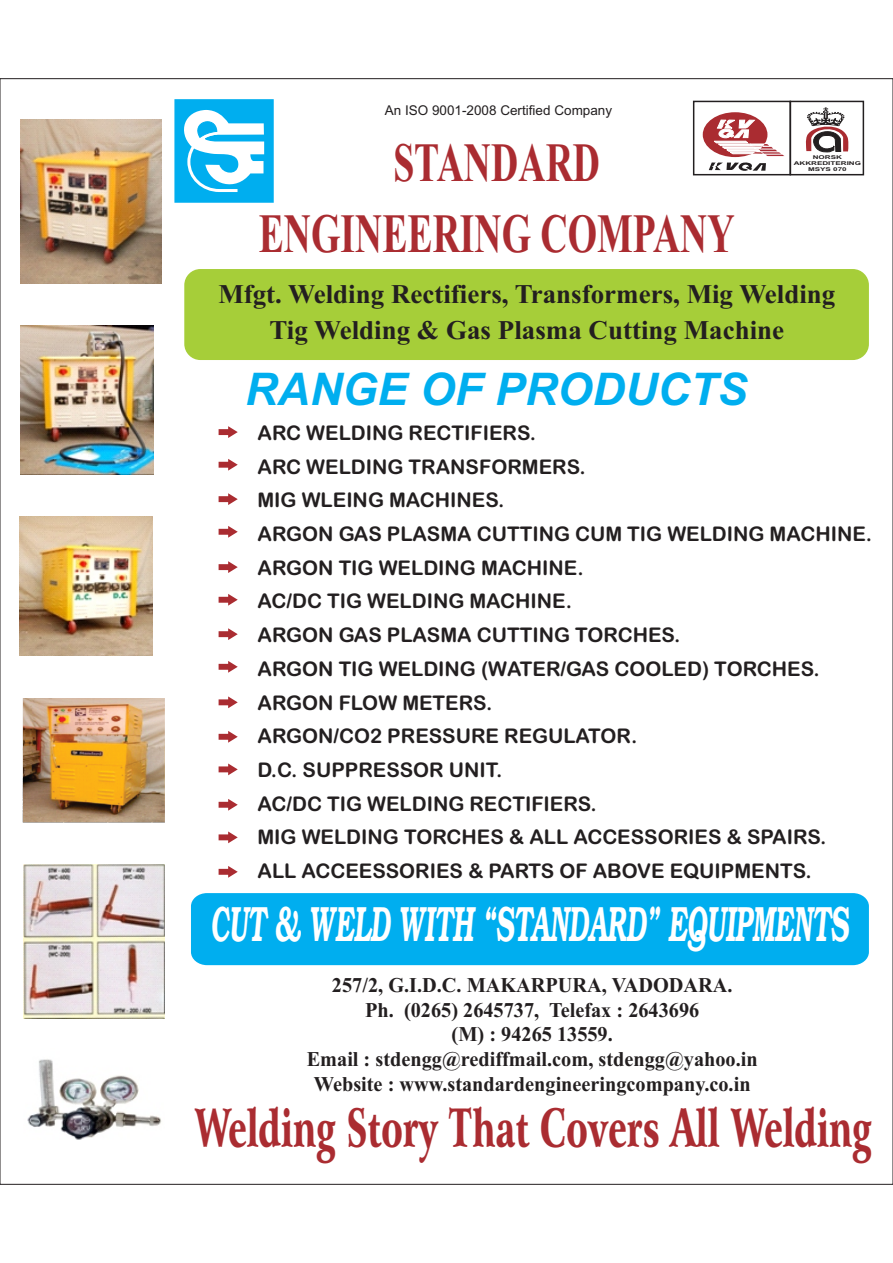
<style>
.page{position:relative;width:893px;height:1263px;background:#fff}
.page>*{position:absolute;margin:0;border:0;box-sizing:border-box;transform-origin:0 0}
.t1{font:55.35px/70.8px "Times New Rom B";color:#aa2c31;text-align:center;scale:.68 1}
.t2{font:900 53.1px "Arrus BT";color:#aa2c31;scale:.61 1}
.t3{font:italic 600 49.65px "Bookman";color:#fff;scale:.52 1}
.t4{font:italic 700 45px "Arial";color:#00aeef}
.t5{font:27px/36.2px "Times New Rom B";color:#231f20;text-align:center}
.t6{font:21px/24.6px "Times New Rom B";color:#231f20;text-align:center}
.t7{font:20.25px/33.8px "Arial Rounded MT Bold";color:#231f20}
.t8{font:13.5px "Arial";color:#231f20}
.t9{font:700 5.25px/5.8px "Arial";color:#231f20;text-align:center;scale:1.54 1}
</style>
<div class="page">
<div style="left:703px;top:112px;width:64px;height:45px;background:#aa2c31;border-radius:50%"></div>
<svg style="left:805px;top:107px;width:43px;height:45px"></svg>
<div style="left:693px;top:101px;width:98px;height:74px;border:2px solid #231f20"></div>
<div style="left:790px;top:101px;width:74px;height:74px;border:2px solid #231f20"></div>
<svg style="left:709px;top:120px;width:75px;height:53px"></svg>
<svg style="left:174px;top:99px;width:100px;height:104px"></svg>
<div style="left:184px;top:269px;width:685px;height:91px;background:#a6ce39;border-radius:16px"></div>
<svg style="left:219px;top:426px;width:19px;height:12px"></svg>
<svg style="left:219px;top:561px;width:19px;height:12px"></svg>
<svg style="left:219px;top:799px;width:19px;height:12px"></svg>
<svg style="left:219px;top:493px;width:19px;height:12px"></svg>
<svg style="left:219px;top:731px;width:19px;height:12px"></svg>
<svg style="left:219px;top:628px;width:19px;height:12px"></svg>
<svg style="left:219px;top:866px;width:19px;height:12px"></svg>
<svg style="left:219px;top:459px;width:19px;height:12px"></svg>
<svg style="left:219px;top:696px;width:19px;height:12px"></svg>
<svg style="left:219px;top:594px;width:19px;height:12px"></svg>
<svg style="left:219px;top:831px;width:19px;height:12px"></svg>
<svg style="left:219px;top:526px;width:19px;height:12px"></svg>
<svg style="left:219px;top:763px;width:19px;height:12px"></svg>
<svg style="left:219px;top:661px;width:19px;height:12px"></svg>
<div style="left:191px;top:893px;width:678px;height:72px;background:#00aeef"></div>
<img style="left:20px;top:120px;width:142px;height:164px">
<img style="left:19px;top:516px;width:134px;height:140px">
<img style="left:20px;top:325px;width:134px;height:150px">
<img style="left:22px;top:698px;width:143px;height:125px">
<img style="left:23px;top:864px;width:142px;height:154px">
<img style="left:27px;top:1059px;width:135px;height:81px">
<p class="t8" style="left:385px;top:105px;width:229px">An ISO 9001-2008 Certified Company</p>
<h1 class="t1" style="left:259px;top:133px;width:701px">STANDARD<br>ENGINEERING COMPANY</h1>
<h3 class="t5" style="left:218px;top:278px;width:618px">Mfgt. Welding Rectifiers, Transformers, Mig Welding<br>Tig Welding &amp; Gas Plasma Cutting Machine</h3>
<h3 class="t4" style="left:245px;top:372px;width:504px">RANGE OF PRODUCTS</h3>
<p class="t7" style="left:257px;top:418px;width:616px">ARC WELDING RECTIFIERS.<br>ARC WELDING TRANSFORMERS.<br>MIG WLEING MACHINES.<br>ARGON GAS PLASMA CUTTING CUM TIG WELDING MACHINE.<br>ARGON TIG WELDING MACHINE.<br>AC/DC TIG WELDING MACHINE.<br>ARGON GAS PLASMA CUTTING TORCHES.<br>ARGON TIG WELDING (WATER/GAS COOLED) TORCHES.<br>ARGON FLOW METERS.<br>ARGON/CO2 PRESSURE REGULATOR.<br>D.C. SUPPRESSOR UNIT.<br>AC/DC TIG WELDING RECTIFIERS.<br>MIG WELDING TORCHES &amp; ALL ACCESSORIES &amp; SPAIRS.<br>ALL ACCEESSORIES &amp; PARTS OF ABOVE EQUIPMENTS.</p>
<h3 class="t3" style="left:211px;top:904px;width:1228px">CUT &amp; WELD WITH “STANDARD” EQUIPMENTS</h3>
<p class="t6" style="left:307px;top:975px;width:452px">257/2, G.I.D.C. MAKARPURA, VADODARA.<br>Ph. (0265) 2645737, Telefax : 2643696<br>(M) : 94265 13559.<br>Email : stdengg@rediffmail.com, stdengg@yahoo.in Website : www.standardengineeringcompany.co.in</p>
<h2 class="t2" style="left:194px;top:1106px;width:1112px">Welding Story That Covers All Welding</h2>
<p class="t9" style="left:794px;top:155px;width:45px">NORSK<br>AKKREDITERING<br>MSYS 070</p>
</div>
